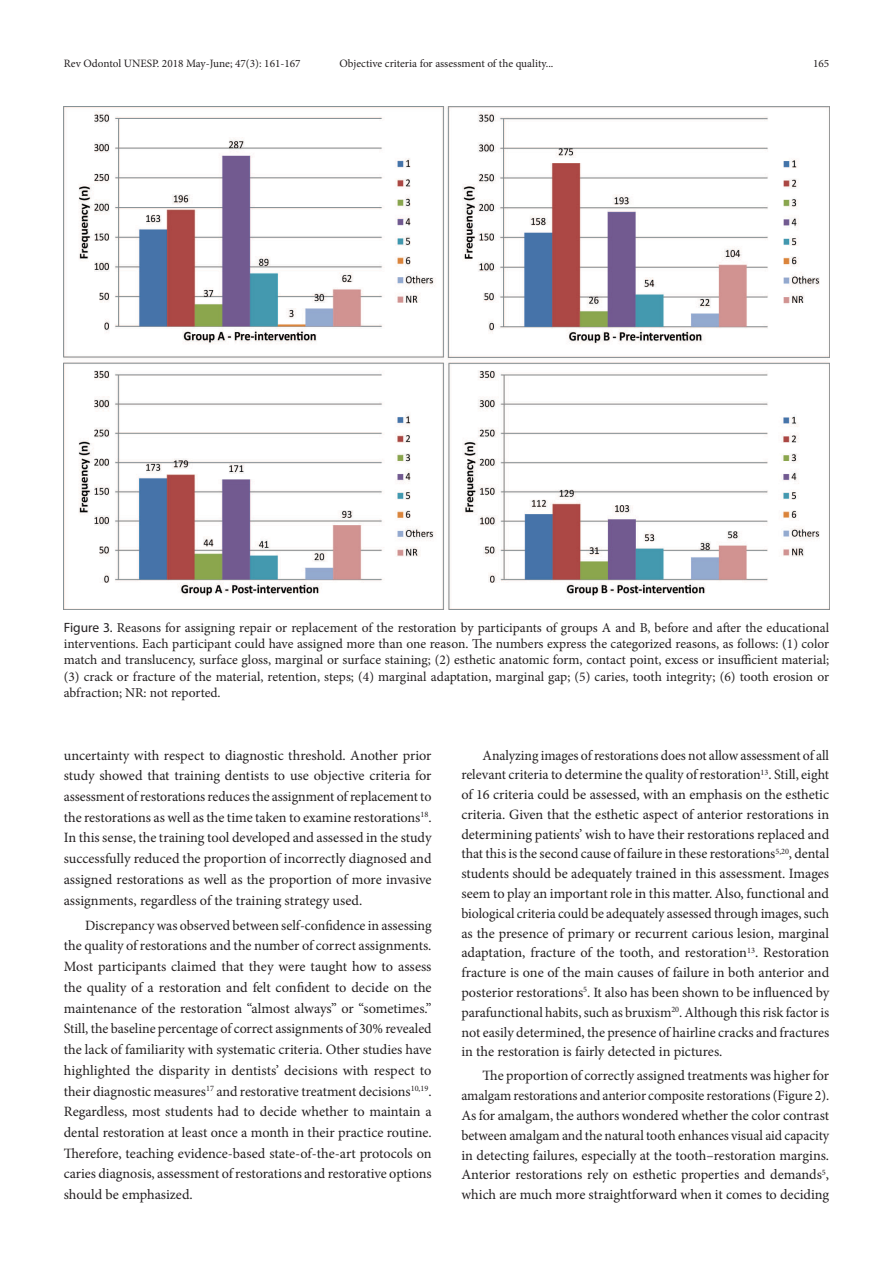
<style>
.page{position:relative;width:893px;height:1263px;background:#fff}
.page>*{position:absolute;margin:0;border:0;box-sizing:border-box;transform-origin:0 0}
.Paragraph{font:14.25px/19.8px "Minion Pro";color:#231f20;text-align:justify}
.FigureCaption{font:13.5px/16.2px "Minion Pro";color:#231f20;text-align:justify}
.t1{font:11.25px "Minion Pro";color:#231f20}
.s1{font-family:"Myriad Pro"}
</style>
<div class="page">
<img style="left:64px;top:106px;width:765px;height:503px">
<p class="t1" style="left:64px;top:56px;width:238px">Rev Odontol UNESP. 2018 May-June; 47(3): 161-167</p>
<p class="t1" style="left:339px;top:56px;width:216px">Objective criteria for assessment of the quality...</p>
<p class="t1" style="left:813px;top:56px;width:18px">165</p>
<p class="FigureCaption" style="left:64px;top:620px;width:767px"><span class="s1">Figure 3.</span> Reasons for assigning repair or replacement of the restoration by participants of groups A and B, before and after the educational interventions. Each participant could have assigned more than one reason. The numbers express the categorized reasons, as follows: (1) color match and translucency, surface gloss, marginal or surface staining; (2) esthetic anatomic form, contact point, excess or insufficient material; (3) crack or fracture of the material, retention, steps; (4) marginal adaptation, marginal gap; (5) caries, tooth integrity; (6) tooth erosion or abfraction; NR: not reported.</p>
<p class="Paragraph" style="left:64px;top:745px;width:369px;line-height:20.7px">uncertainty with respect to diagnostic threshold. Another prior study showed that training dentists to use objective criteria for assessment of restorations reduces the assignment of replacement to the restorations as well as the time taken to examine restorations<sup>18</sup>.<br>In this sense, the training tool developed and assessed in the study successfully reduced the proportion of incorrectly diagnosed and assigned restorations as well as the proportion of more invasive assignments, regardless of the training strategy used.</p>
<p class="Paragraph" style="left:64px;top:915px;width:369px;line-height:20.7px;text-indent:21px">Discrepancy was observed between self-confidence in assessing the quality of restorations and the number of correct assignments.<br>Most participants claimed that they were taught how to assess the quality of a restoration and felt confident to decide on the maintenance of the restoration “almost always” or “sometimes.” Still, the baseline percentage of correct assignments of 30% revealed the lack of familiarity with systematic criteria. Other studies have highlighted the disparity in dentists’ decisions with respect to their diagnostic measures<sup>17</sup> and restorative treatment decisions<sup>10,19</sup>.<br>Regardless, most students had to decide whether to maintain a dental restoration at least once a month in their practice routine.<br>Therefore, teaching evidence-based state-of-the-art protocols on caries diagnosis, assessment of restorations and restorative options should be emphasized.</p>
<p class="Paragraph" style="left:461px;top:745px;width:369px;text-indent:21px">Analyzing images of restorations does not allow assessment of all relevant criteria to determine the quality of restoration<sup>13</sup>. Still, eight of 16 criteria could be assessed, with an emphasis on the esthetic criteria. Given that the esthetic aspect of anterior restorations in determining patients’ wish to have their restorations replaced and that this is the second cause of failure in these restorations<sup>5,20</sup>, dental students should be adequately trained in this assessment. Images seem to play an important role in this matter. Also, functional and biological criteria could be adequately assessed through images, such as the presence of primary or recurrent carious lesion, marginal adaptation, fracture of the tooth, and restoration<sup>13</sup>. Restoration fracture is one of the main causes of failure in both anterior and posterior restorations<sup>5</sup>. It also has been shown to be influenced by parafunctional habits, such as bruxism<sup>20</sup>. Although this risk factor is not easily determined, the presence of hairline cracks and fractures in the restoration is fairly detected in pictures.</p>
<p class="Paragraph" style="left:461px;top:1066px;width:369px;text-indent:21px">The proportion of correctly assigned treatments was higher for amalgam restorations and anterior composite restorations (Figure 2).<br>As for amalgam, the authors wondered whether the color contrast between amalgam and the natural tooth enhances visual aid capacity in detecting failures, especially at the tooth–restoration margins.<br>Anterior restorations rely on esthetic properties and demands<sup>5</sup>, which are much more straightforward when it comes to deciding</p>
</div>
